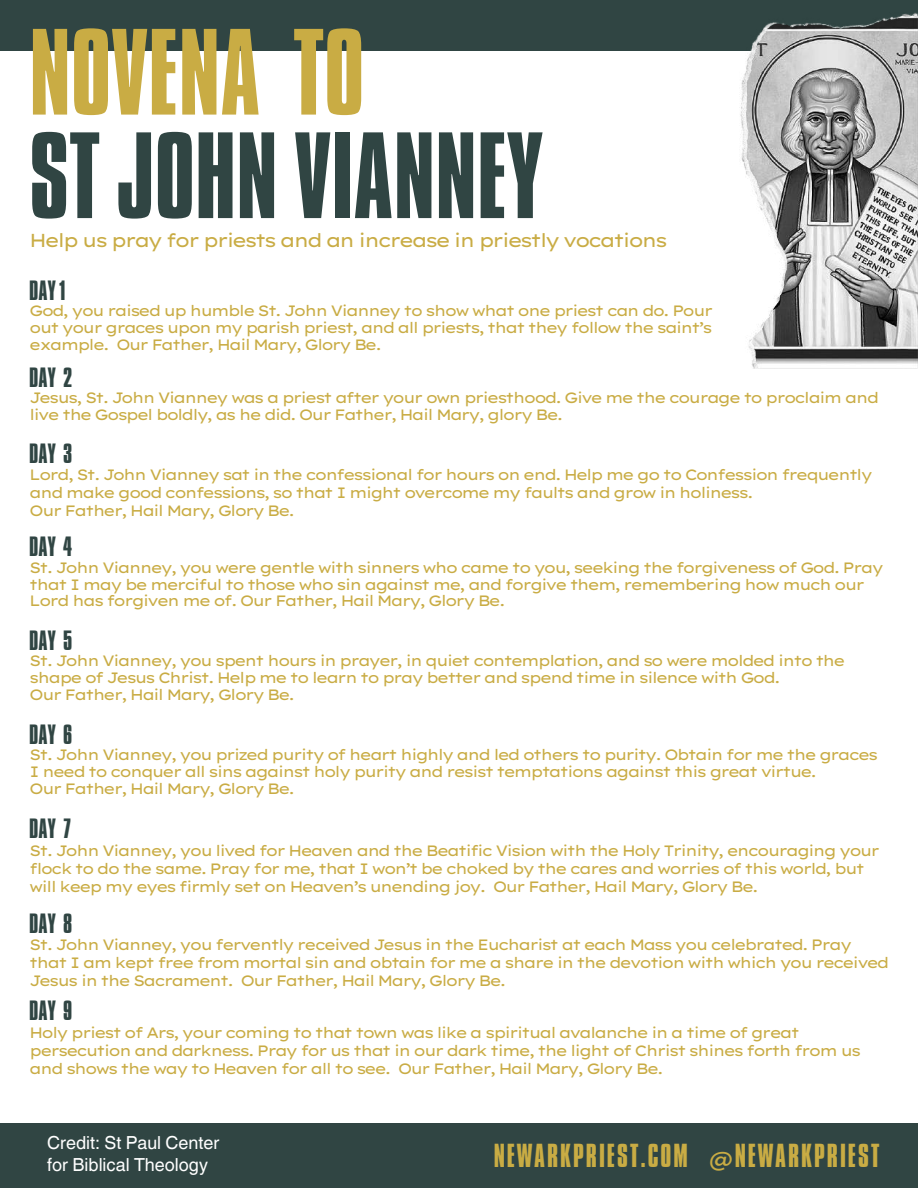
<style>
.page{position:relative;width:918px;height:1188px;background:#fff}
.page>*{position:absolute;margin:0;border:0;box-sizing:border-box;transform-origin:0 0}
.t1{font:105.6px "Aka Acid GR Compacta";color:#304543}
.t2{font:105.6px "Aka Acid GR Compacta";color:#c9ac44}
.t3{font:28.65px "Aka Acid GR Compacta";letter-spacing:.07em;color:#c9ac44}
.t4{font:24px "Aka Acid GR Compacta";color:#304543}
.t5{font:18.75px "Lexend Mega";letter-spacing:-.135em;color:#c9ac44}
.t6{font:18px/21.3px "Helvetica World";color:#fff}
.t7{font:15px/16.8px "Lexend Mega";letter-spacing:-.13em;color:#c9ac44}
.s1{font-family:"Lexend Mega";font-size:21px}
</style>
<div class="page">
<div style="left:0;top:0;width:918px;height:51px;background:#304543"></div>
<img style="left:740px;top:12px;width:178px;height:357px">
<div style="left:0;top:1123px;width:918px;height:65px;background:#304543"></div>
<h1 class="t2" style="left:29px;top:31px;width:337px">NOVENA TO</h1>
<h1 class="t1" style="left:29px;top:135px;width:515px">STJOHNVIANNEY</h1>
<p class="t5" style="left:29px;top:228px;width:640px">Help us pray for priests and an increase in priestly vocations</p>
<h3 class="t4" style="left:29px;top:281px;width:38px">DAY1</h3>
<p class="t7" style="left:29px;top:302px;width:686px;text-align:justify">God, you raised up humble St. John Vianney to show what one priest can do. Pour out your graces upon my parish priest, and all priests, that they follow the saint’s example. Our Father, Hail Mary, Glory Be.</p>
<h3 class="t4" style="left:29px;top:368px;width:45px">DAY 2</h3>
<p class="t7" style="left:29px;top:389px;width:852px">Jesus, St. John Vianney was a priest after your own priesthood. Give me the courage to proclaim and live the Gospel boldly, as he did. Our Father, Hail Mary, glory Be.</p>
<h3 class="t4" style="left:29px;top:444px;width:45px">DAY 3</h3>
<p class="t7" style="left:29px;top:466px;width:845px;line-height:18px">Lord, St. John Vianney sat in the confessional for hours on end. Help me go to Confession frequently and make good confessions, so that I might overcome my faults and grow in holiness.<br>Our Father, Hail Mary, Glory Be.</p>
<h3 class="t4" style="left:29px;top:538px;width:45px">DAY 4</h3>
<p class="t7" style="left:29px;top:559px;width:856px">St. John Vianney, you were gentle with sinners who came to you, seeking the forgiveness of God. Pray that I may be merciful to those who sin against me, and forgive them, remembering how much our<br>Lord has forgiven me of. Our Father, Hail Mary, Glory Be.</p>
<h3 class="t4" style="left:29px;top:632px;width:45px">DAY 5</h3>
<p class="t7" style="left:29px;top:652px;width:818px">St. John Vianney, you spent hours in prayer, in quiet contemplation, and so were molded into the shape of Jesus Christ. Help me to learn to pray better and spend time in silence with God.<br>Our Father, Hail Mary, Glory Be.</p>
<h3 class="t4" style="left:29px;top:726px;width:45px">DAY 6</h3>
<p class="t7" style="left:29px;top:746px;width:851px">St. John Vianney, you prized purity of heart highly and led others to purity. Obtain for me the graces<br>I need to conquer all sins against holy purity and resist temptations against this great virtue.<br>Our Father, Hail Mary, Glory Be.</p>
<h3 class="t4" style="left:29px;top:820px;width:44px">DAY 7</h3>
<p class="t7" style="left:29px;top:842px;width:853px;line-height:18px">St. John Vianney, you lived for Heaven and the Beatific Vision with the Holy Trinity, encouraging your flock to do the same. Pray for me, that I won’t be choked by the cares and worries of this world, but will keep my eyes firmly set on Heaven’s unending joy. Our Father, Hail Mary, Glory Be.</p>
<h3 class="t4" style="left:29px;top:914px;width:45px">DAY 8</h3>
<p class="t7" style="left:29px;top:936px;width:862px;line-height:18px">St. John Vianney, you fervently received Jesus in the Eucharist at each Mass you celebrated. Pray that I am kept free from mortal sin and obtain for me a share in the devotion with which you received<br>Jesus in the Sacrament. Our Father, Hail Mary, Glory Be.</p>
<h3 class="t4" style="left:29px;top:1002px;width:45px">DAY 9</h3>
<p class="t7" style="left:29px;top:1023px;width:834px;line-height:18px">Holy priest of Ars, your coming to that town was like a spiritual avalanche in a time of great persecution and darkness. Pray for us that in our dark time, the light of Christ shines forth from us and shows the way to Heaven for all to see. Our Father, Hail Mary, Glory Be.</p>
<p class="t6" style="left:47px;top:1132px;width:174px">Credit: St Paul Center for Biblical Theology</p>
<h2 class="t3" style="left:494px;top:1144px;width:387px">NEWARKPRIEST.COM <span class="s1">@</span>NEWARKPRIEST</h2>
</div>
